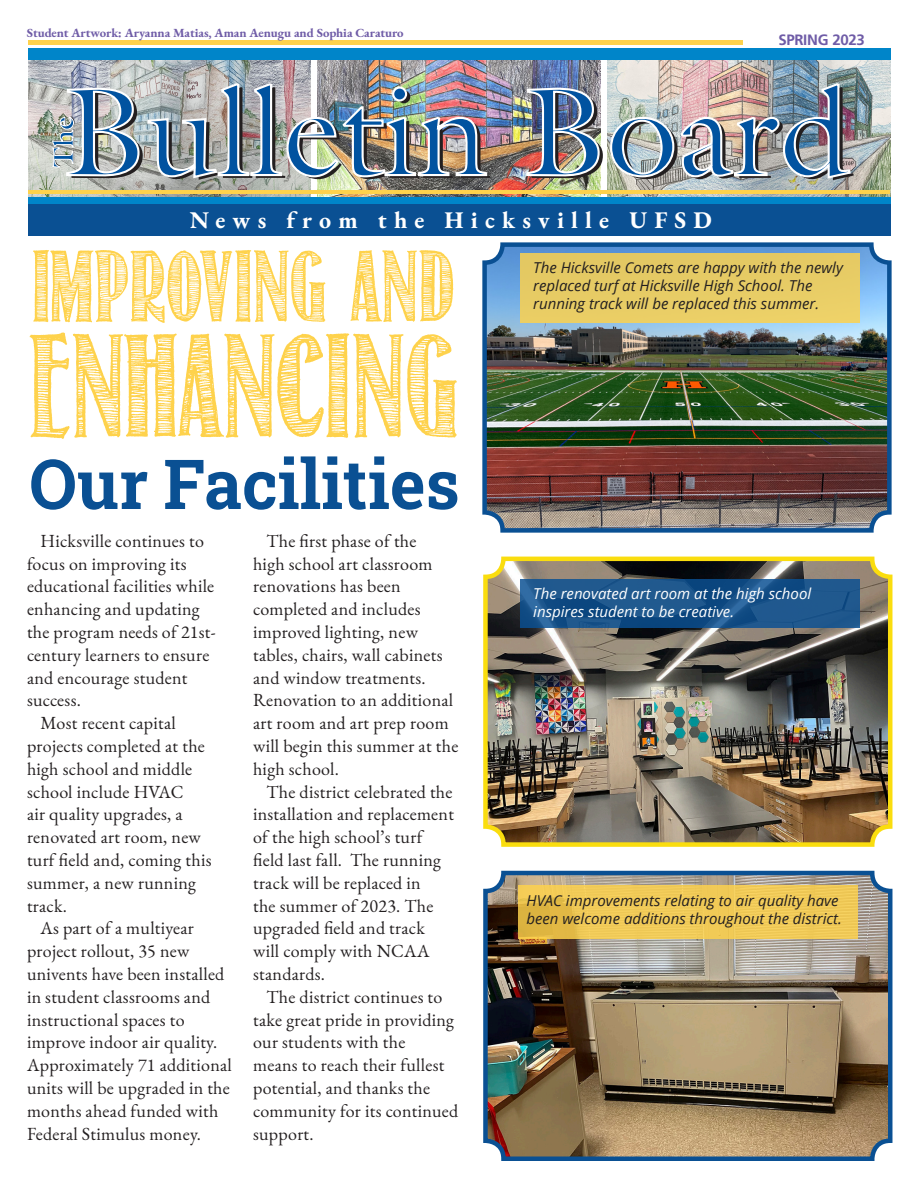
<style>
.page{position:relative;width:918px;height:1188px;background:#fff}
.page>*{position:absolute;margin:0;border:0;box-sizing:border-box;transform-origin:0 0}
.t1{font:700 24px "EB Garamond";letter-spacing:.3em;color:#fff}
.t2{font:18px/22.8px "EB Garamond";letter-spacing:.015em;color:#231f20}
.t3{font:italic 15px/18px "Open Sans";color:#231f20}
.t4{font:italic 15px/18px "Open Sans";color:#fff}
.t5{font:700 15px "Frutiger";letter-spacing:-.02em;color:#6f5ca7}
.t6{font:700 12.3px "EB Garamond";letter-spacing:-.005em;color:#6f5ca7}
</style>
<div class="page">
<img style="left:28px;top:60px;width:282px;height:137px">
<img style="left:318px;top:60px;width:282px;height:137px">
<img style="left:608px;top:60px;width:282px;height:137px">
<hr style="left:28px;top:191px;width:862px;height:3px;background:#fed24c">
<hr style="left:28px;top:41px;width:715px;height:4px;background:#fed24c">
<div style="left:28px;top:48px;width:862px;height:12px;background:#0085c9"></div>
<div style="left:28px;top:197px;width:862px;height:9px;background:#0085c9"></div>
<div style="left:28px;top:205px;width:862px;height:31px;background:#0a5093"></div>
<img style="left:525px;top:88px;width:78px;height:91px">
<img style="left:609px;top:82px;width:245px;height:98px">
<img style="left:52px;top:82px;width:438px;height:98px">
<svg style="left:31px;top:456px;width:426px;height:54px"></svg>
<svg style="left:30px;top:333px;width:427px;height:106px"></svg>
<svg style="left:33px;top:250px;width:420px;height:73px"></svg>
<img style="left:487px;top:247px;width:400px;height:281px">
<div style="left:482px;top:242px;width:410px;height:291px;border:4px solid #0a5093;border-radius:18px"></div>
<img style="left:488px;top:562px;width:399px;height:280px">
<div style="left:483px;top:557px;width:409px;height:290px;border:4px solid #fadd0e;border-radius:18px"></div>
<img style="left:488px;top:876px;width:399px;height:280px">
<div style="left:483px;top:871px;width:409px;height:290px;border:4px solid #0a5093;border-radius:18px"></div>
<svg style="left:521px;top:579px;width:339px;height:48px;fill:#20588e"></svg>
<div style="left:521px;top:253px;width:339px;height:69px;background:#e7cb65"></div>
<svg style="left:518px;top:885px;width:340px;height:54px;fill:#f0c956"></svg>
<p class="t6" style="left:27px;top:24px;width:378px">Student Artwork: Aryanna Matias, Aman Aenugu and Sophia Caraturo</p>
<h1 class="t1" style="left:190px;top:205px;width:524px">News from the Hicksville UFSD</h1>
<p class="t5" style="left:778px;top:31px;width:88px">SPRING 2023</p>
<p class="t3" style="left:533px;top:258px;width:311px">The Hicksville Comets are happy with the newly replaced turf at Hicksville High School. The running track will be replaced this summer.</p>
<p class="t2" style="left:40px;top:529px;width:165px">Hicksville continues to</p>
<p class="t2" style="left:27px;top:552px;width:161px">focus on improving its</p>
<p class="t2" style="left:27px;top:575px;width:189px">educational facilities while</p>
<p class="t2" style="left:27px;top:597px;width:174px">enhancing and updating</p>
<p class="t2" style="left:27px;top:620px;width:190px">the program needs of 21st-</p>
<p class="t2" style="left:27px;top:643px;width:184px">century learners to ensure</p>
<p class="t2" style="left:27px;top:666px;width:162px">and encourage student</p>
<p class="t2" style="left:27px;top:689px;width:55px">success.</p>
<p class="t2" style="left:40px;top:711px;width:137px">Most recent capital</p>
<p class="t2" style="left:27px;top:734px;width:179px">projects completed at the</p>
<p class="t2" style="left:27px;top:757px;width:167px">high school and middle</p>
<p class="t2" style="left:27px;top:780px;width:158px">school include HVAC</p>
<p class="t2" style="left:27px;top:803px;width:157px">air quality upgrades, a</p>
<p class="t2" style="left:27px;top:825px;width:175px">renovated art room, new</p>
<p class="t2" style="left:27px;top:848px;width:186px">turf field and, coming this</p>
<p class="t2" style="left:27px;top:871px;width:170px">summer, a new running</p>
<p class="t2" style="left:27px;top:894px;width:42px">track.</p>
<p class="t2" style="left:40px;top:917px;width:155px">As part of a multiyear</p>
<p class="t2" style="left:27px;top:939px;width:164px">project rollout, 35 new</p>
<p class="t2" style="left:27px;top:962px;width:199px">univents have been installed</p>
<p class="t2" style="left:27px;top:985px;width:185px">in student classrooms and</p>
<p class="t2" style="left:27px;top:1008px;width:159px">instructional spaces to</p>
<p class="t2" style="left:27px;top:1031px;width:192px">improve indoor air quality.</p>
<p class="t2" style="left:27px;top:1053px;width:206px">Approximately 71 additional</p>
<p class="t2" style="left:27px;top:1076px;width:204px">units will be upgraded in the</p>
<p class="t2" style="left:27px;top:1099px;width:193px">months ahead funded with</p>
<p class="t2" style="left:27px;top:1122px;width:176px">Federal Stimulus money.</p>
<p class="t2" style="left:253px;top:529px;width:207px;text-indent:14px">The first phase of the<br>high school art classroom renovations has been completed and includes improved lighting, new tables, chairs, wall cabinets and window treatments.<br>Renovation to an additional art room and art prep room will begin this summer at the high school.</p>
<p class="t2" style="left:253px;top:780px;width:202px;text-indent:14px">The district celebrated the installation and replacement of the high school’s turf field last fall. The running track will be replaced in<br>the summer of 2023. The upgraded field and track will comply with NCAA standards.</p>
<p class="t2" style="left:253px;top:985px;width:207px;text-indent:14px">The district continues to take great pride in providing our students with the<br>means to reach their fullest potential, and thanks the community for its continued support.</p>
<p class="t4" style="left:533px;top:584px;width:280px">The renovated art room at the high school inspires student to be creative.</p>
<p class="t3" style="left:526px;top:891px;width:317px">HVAC improvements relating to air quality have been welcome additions throughout the district.</p>
</div>
